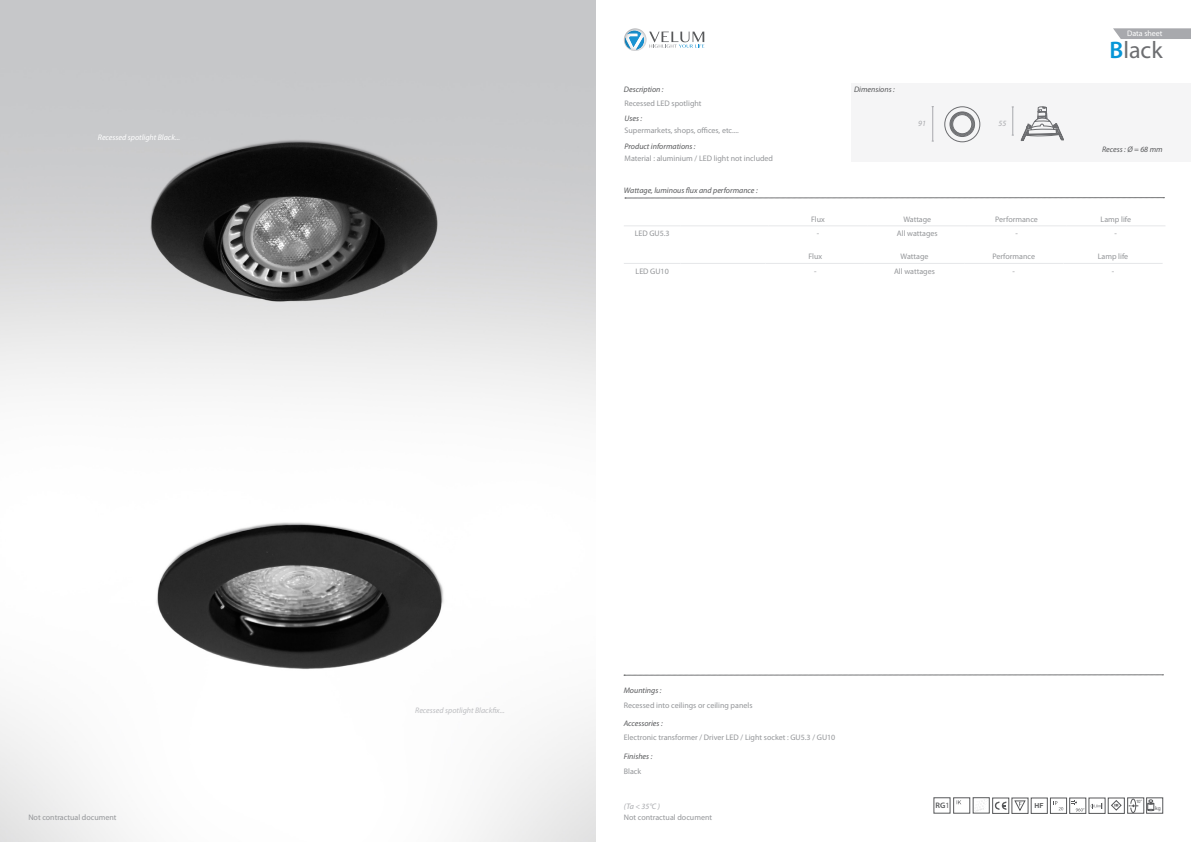
<style>
.page{position:relative;width:1191px;height:842px;background:#fff}
.page>*{position:absolute;margin:0;border:0;box-sizing:border-box;transform-origin:0 0}
.t1{font:24px "Myriad Pro";color:#6c6d70}
.t2{font:8px "Myriad Pro";color:#939598}
.t3{font:italic 8px "Myriad Pro";color:#57585a}
.t4{font:italic 8px "Myriad Pro";color:#bcbdc0}
.t5{font:italic 8px "Myriad Pro";color:#fff}
.t6{font:italic 8px "Myriad Pro";color:#a8a9ad}
.t7{font:8px "Myriad Pro";color:#fff}
.t8{font:600 8px "Myriad Pro";color:#57585a}
.t9{font:700 6.9px "Arial";color:#57585a}
.t10{font:5.5px "Myriad Pro";color:#57585a}
.t11{font:4.4px "Arial";color:#57585a}
.s1{font-weight:600;color:#0696d7}
.s2{font-weight:400}
</style>
<div class="page">
<svg style="left:1113px;top:28px;width:78px;height:11px"></svg>
<div style="left:851px;top:83px;width:340px;height:78px;background:#f5f5f6"></div>
<svg style="left:624px;top:675px;width:539px;height:1px"></svg>
<img style="left:0;top:0;width:595px;height:842px">
<svg style="left:625px;top:198px;width:539px;height:1px"></svg>
<div style="left:992px;top:798px;width:17px;height:15px;border:1px solid #57585a"></div>
<div style="left:1069px;top:798px;width:17px;height:15px;border:1px solid #57585a"></div>
<svg style="left:994px;top:801px;width:12px;height:9px"></svg>
<svg style="left:1014px;top:800px;width:11px;height:11px"></svg>
<svg style="left:1053px;top:801px;width:10px;height:9px"></svg>
<svg style="left:1072px;top:800px;width:12px;height:11px"></svg>
<svg style="left:1090px;top:803px;width:13px;height:6px"></svg>
<div style="left:1127px;top:798px;width:17px;height:15px;background:#fff;border:1px solid #57585a"></div>
<svg style="left:1128px;top:799px;width:10px;height:14px"></svg>
<div style="left:1146px;top:798px;width:16px;height:15px;border:1px solid #57585a"></div>
<svg style="left:1147px;top:800px;width:7px;height:11px"></svg>
<div style="left:953px;top:798px;width:17px;height:15px;border:1px solid #57585a"></div>
<svg style="left:956px;top:800px;width:5px;height:4px"></svg>
<svg style="left:976px;top:799px;width:9px;height:12px"></svg>
<div style="left:973px;top:797px;width:16px;height:16px;border:1px solid #57585a"></div>
<svg style="left:1111px;top:800px;width:10px;height:10px"></svg>
<hr style="left:932px;top:107px;width:1px;height:34px;background:#a8a9ad">
<svg style="left:1011px;top:107px;width:2px;height:29px"></svg>
<svg style="left:1021px;top:107px;width:42px;height:34px"></svg>
<div style="left:944px;top:107px;width:36px;height:35px;border:1px solid #6c6d70;border-radius:50%"></div>
<div style="left:950px;top:112px;width:24px;height:25px;border:1px solid #6c6d70;border-radius:50%"></div>
<div style="left:950px;top:112px;width:24px;height:24px;border:1px solid #6c6d70;border-radius:50%"></div>
<div style="left:951px;top:113px;width:22px;height:22px;border:1px solid #6c6d70;border-radius:50%"></div>
<svg style="left:950px;top:114px;width:24px;height:21px"></svg>
<hr style="left:624px;top:226px;width:56px;height:1px;background:#e6e7e9">
<hr style="left:680px;top:226px;width:88px;height:1px;background:#e6e7e9">
<hr style="left:768px;top:226px;width:99px;height:1px;background:#e6e7e9">
<hr style="left:867px;top:226px;width:100px;height:1px;background:#e6e7e9">
<hr style="left:967px;top:226px;width:99px;height:1px;background:#e6e7e9">
<hr style="left:1066px;top:226px;width:99px;height:1px;background:#e6e7e9">
<hr style="left:624px;top:263px;width:56px;height:1px;background:#e6e7e9">
<hr style="left:680px;top:263px;width:85px;height:1px;background:#e6e7e9">
<hr style="left:765px;top:263px;width:100px;height:1px;background:#e6e7e9">
<hr style="left:865px;top:263px;width:99px;height:1px;background:#e6e7e9">
<hr style="left:964px;top:263px;width:99px;height:1px;background:#e6e7e9">
<hr style="left:1063px;top:263px;width:99px;height:1px;background:#e6e7e9">
<svg style="left:624px;top:28px;width:80px;height:23px"></svg>
<p class="t5" style="left:98px;top:132px;width:84px">Recessed spotlight Black...</p>
<p class="t3" style="left:624px;top:85px;width:41px">Description :</p>
<p class="t2" style="left:624px;top:98px;width:79px">Recessed LED spotlight</p>
<p class="t3" style="left:624px;top:113px;width:19px">Uses :</p>
<p class="t2" style="left:624px;top:125px;width:116px">Supermarkets, shops, offices, etc....</p>
<p class="t3" style="left:624px;top:141px;width:73px">Product informations :</p>
<p class="t2" style="left:624px;top:154px;width:150px">Material : aluminium / LED light not included</p>
<p class="t3" style="left:624px;top:185px;width:135px">Wattage, luminous flux and performance :</p>
<p class="t3" style="left:854px;top:85px;width:42px">Dimensions :</p>
<p class="t6" style="left:918px;top:119px;width:9px">91</p>
<p class="t6" style="left:998px;top:119px;width:9px">55</p>
<p class="t7" style="left:1127px;top:28px;width:37px">Data sheet</p>
<p class="t1" style="left:1109px;top:35px;width:55px"><span class="s1">B</span>lack</p>
<p class="t3" style="left:1102px;top:144px;width:62px">Recess : Ø = 68 mm</p>
<p class="t2" style="left:811px;top:214px;width:15px">Flux</p>
<p class="t2" style="left:903px;top:214px;width:29px">Wattage</p>
<p class="t2" style="left:995px;top:214px;width:44px">Performance</p>
<p class="t2" style="left:1100px;top:214px;width:32px">Lamp life</p>
<p class="t2" style="left:634px;top:228px;width:36px">LED GU5.3</p>
<p class="t2" style="left:817px;top:228px;width:4px">-</p>
<p class="t2" style="left:897px;top:228px;width:42px">All wattages</p>
<p class="t2" style="left:1015px;top:228px;width:4px">-</p>
<p class="t2" style="left:1114px;top:228px;width:4px">-</p>
<p class="t2" style="left:808px;top:252px;width:15px">Flux</p>
<p class="t2" style="left:900px;top:252px;width:29px">Wattage</p>
<p class="t2" style="left:992px;top:252px;width:44px">Performance</p>
<p class="t2" style="left:1097px;top:252px;width:32px">Lamp life</p>
<p class="t2" style="left:635px;top:266px;width:35px">LED GU10</p>
<p class="t2" style="left:814px;top:266px;width:4px">-</p>
<p class="t2" style="left:894px;top:266px;width:42px">All wattages</p>
<p class="t2" style="left:1012px;top:266px;width:4px">-</p>
<p class="t2" style="left:1111px;top:266px;width:4px">-</p>
<p class="t4" style="left:415px;top:706px;width:91px">Recessed spotlight Blackfix...</p>
<p class="t3" style="left:623px;top:685px;width:39px">Mountings :</p>
<p class="t2" style="left:624px;top:701px;width:130px">Recessed into ceilings or ceiling panels</p>
<p class="t3" style="left:623px;top:718px;width:40px">Accessories :</p>
<p class="t2" style="left:624px;top:733px;width:213px">Electronic transformer / Driver LED / Light socket : GU5.3 / GU10</p>
<p class="t3" style="left:624px;top:751px;width:30px">Finishes :</p>
<p class="t2" style="left:624px;top:766px;width:19px">Black</p>
<p class="t6" style="left:624px;top:801px;width:38px">(Ta &lt; 35°C )</p>
<p class="t8" style="left:935px;top:801px;width:15px">RG<span class="s2">1</span></p>
<p class="t9" style="left:1034px;top:801px;width:11px">HF</p>
<p class="t11" style="left:1136px;top:798px;width:8px">10°</p>
<p class="t10" style="left:1155px;top:804px;width:7px">kg</p>
<p class="t2" style="left:28px;top:812px;width:90px">Not contractual document</p>
<p class="t2" style="left:624px;top:812px;width:90px">Not contractual document</p>
</div>
